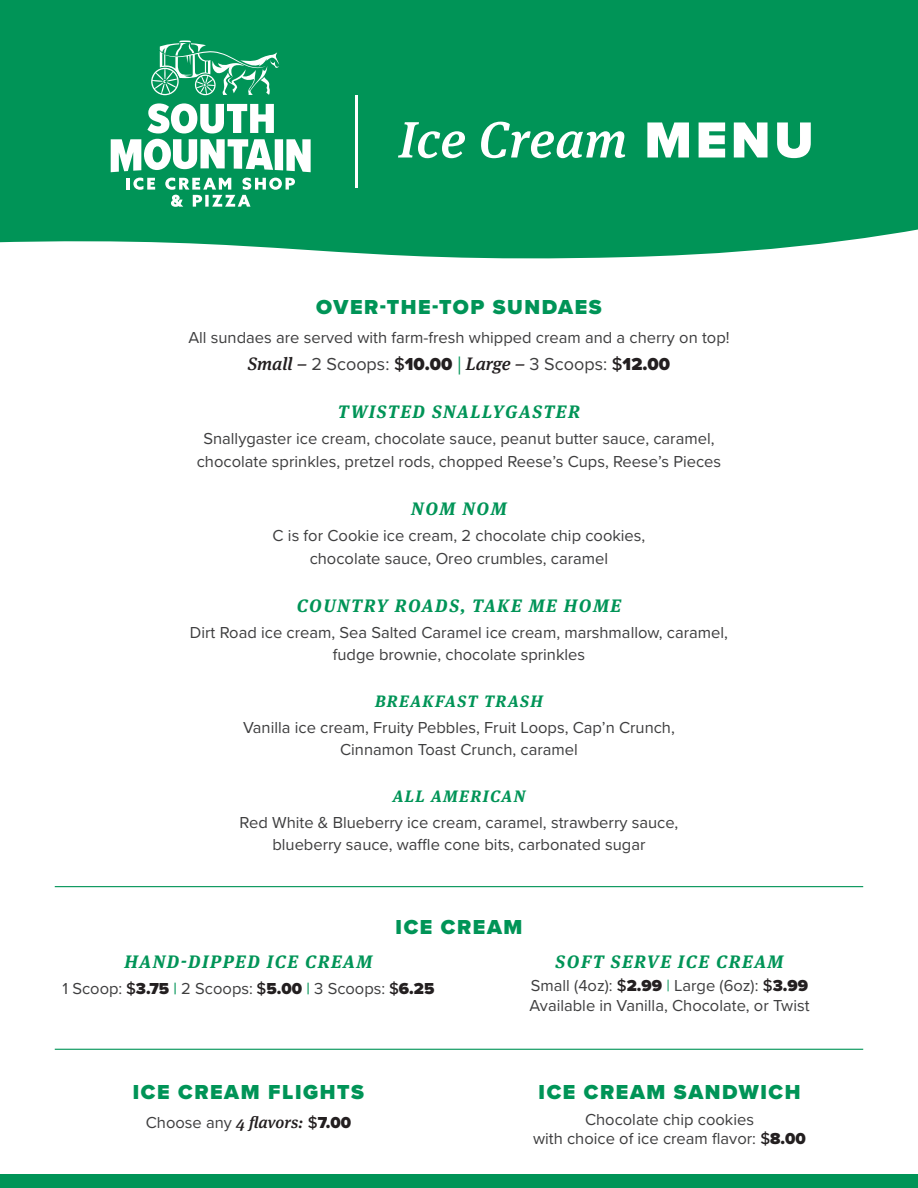
<style>
.page{position:relative;width:918px;height:1188px;background:#fff}
.page>*{position:absolute;margin:0;border:0;box-sizing:border-box;transform-origin:0 0}
.t1{font:900 21px "Proxima Nova";letter-spacing:.075em;color:#009457}
.t2{font:italic 700 18px "Meta Serif Pro";letter-spacing:.085em;color:#009457}
.t3{font:18px "Proxima Nova";color:#3e3e3f}
.t4{font:16.5px/22.5px "Proxima Nova";color:#3e3e3f;text-align:center}
.t5{font:italic 700 16.5px "Meta Serif Pro";letter-spacing:.085em;color:#009457}
.s1{font-family:"Meta Serif Pro";font-weight:500;font-style:italic;color:#231f20}
.s2{font-weight:500;color:#231f20}
.s3{font-weight:900;color:#231f20}
.s4{font-family:"Minion Pro";color:#009457}
.s5{font-weight:500;color:#009457}
.s6{color:#009457}
</style>
<div class="page">
<div style="left:0;top:1174px;width:918px;height:14px;background:#009457"></div>
<hr style="left:55px;top:886px;width:808px;height:1px;background:#009457">
<hr style="left:55px;top:1049px;width:808px;height:1px;background:#009457">
<div style="left:0;top:0;width:918px;height:259px;background:#009457"></div>
<svg style="left:398px;top:122px;width:413px;height:36px"></svg>
<hr style="left:355px;top:95px;width:3px;height:93px;background:#fff">
<svg style="left:151px;top:40px;width:129px;height:55px;background:#36aa7a"></svg>
<svg style="left:147px;top:103px;width:127px;height:30px"></svg>
<svg style="left:111px;top:139px;width:162px;height:33px"></svg>
<div style="left:275px;top:139px;width:8px;height:31px;background:#fff"></div>
<svg style="left:286px;top:139px;width:25px;height:33px"></svg>
<hr style="left:126px;top:178px;width:4px;height:12px;background:#fff">
<svg style="left:133px;top:178px;width:22px;height:12px"></svg>
<svg style="left:165px;top:178px;width:130px;height:29px"></svg>
<p class="t1" style="left:316px;top:291px;width:287px">OVER-THE-TOP SUNDAES</p>
<p class="t4" style="left:188px;top:325px;width:543px">All sundaes are served with farm-fresh whipped cream and a cherry on top!</p>
<p class="t3" style="left:248px;top:350px;width:424px"><span class="s1">Small –</span> 2 Scoops: <span class="s2">$</span><span class="s3">10.00</span> <span class="s4">|</span> <span class="s1">Large –</span> 3 Scoops: <span class="s2">$</span><span class="s3">12.00</span></p>
<p class="t2" style="left:338px;top:398px;width:243px">TWISTED SNALLYGASTER</p>
<p class="t4" style="left:197px;top:427px;width:526px">Snallygaster ice cream, chocolate sauce, peanut butter sauce, caramel, chocolate sprinkles, pretzel rods, chopped Reese’s Cups, Reese’s Pieces</p>
<p class="t2" style="left:411px;top:495px;width:97px">NOM NOM</p>
<p class="t4" style="left:273px;top:524px;width:374px">C is for Cookie ice cream, 2 chocolate chip cookies, chocolate sauce, Oreo crumbles, caramel</p>
<p class="t2" style="left:297px;top:591px;width:326px">COUNTRY ROADS, TAKE ME HOME</p>
<p class="t4" style="left:190px;top:620px;width:540px">Dirt Road ice cream, Sea Salted Caramel ice cream, marshmallow, caramel, fudge brownie, chocolate sprinkles</p>
<p class="t5" style="left:375px;top:688px;width:169px">BREAKFAST TRASH</p>
<p class="t4" style="left:243px;top:715px;width:433px">Vanilla ice cream, Fruity Pebbles, Fruit Loops, Cap’n Crunch,<br>Cinnamon Toast Crunch, caramel</p>
<p class="t5" style="left:393px;top:783px;width:134px">ALL AMERICAN</p>
<p class="t4" style="left:240px;top:810px;width:440px">Red White &amp; Blueberry ice cream, caramel, strawberry sauce, blueberry sauce, waffle cone bits, carbonated sugar</p>
<p class="t1" style="left:396px;top:912px;width:128px">ICE CREAM</p>
<p class="t2" style="left:124px;top:948px;width:249px">HAND-DIPPED ICE CREAM</p>
<p class="t4" style="left:63px;top:977px;width:373px">1 Scoop: <span class="s2">$</span><span class="s3">3.75</span> <span class="s5">|</span> 2 Scoops: <span class="s2">$</span><span class="s3">5.00</span> <span class="s5">|</span> 3 Scoops: <span class="s2">$</span><span class="s3">6.25</span></p>
<p class="t2" style="left:556px;top:948px;width:230px">SOFT SERVE ICE CREAM</p>
<p class="t4" style="left:529px;top:975px;width:282px;line-height:19.5px;text-align:left">Small (4oz): <span class="s2">$</span><span class="s3">2.99</span> <span class="s6">|</span> Large (6oz): <span class="s2">$</span><span class="s3">3.99<br></span>Available in Vanilla, Chocolate, or Twist</p>
<p class="t1" style="left:133px;top:1076px;width:233px">ICE CREAM FLIGHTS</p>
<p class="t4" style="left:146px;top:1110px;width:207px">Choose any <span class="s1">4 flavors:</span> <span class="s2">$</span><span class="s3">7.00</span></p>
<p class="t1" style="left:539px;top:1076px;width:263px">ICE CREAM SANDWICH</p>
<p class="t4" style="left:533px;top:1109px;width:274px;line-height:19.5px">Chocolate chip cookies<br>with choice of ice cream flavor: <span class="s2">$</span><span class="s3">8.00</span></p>
</div>
